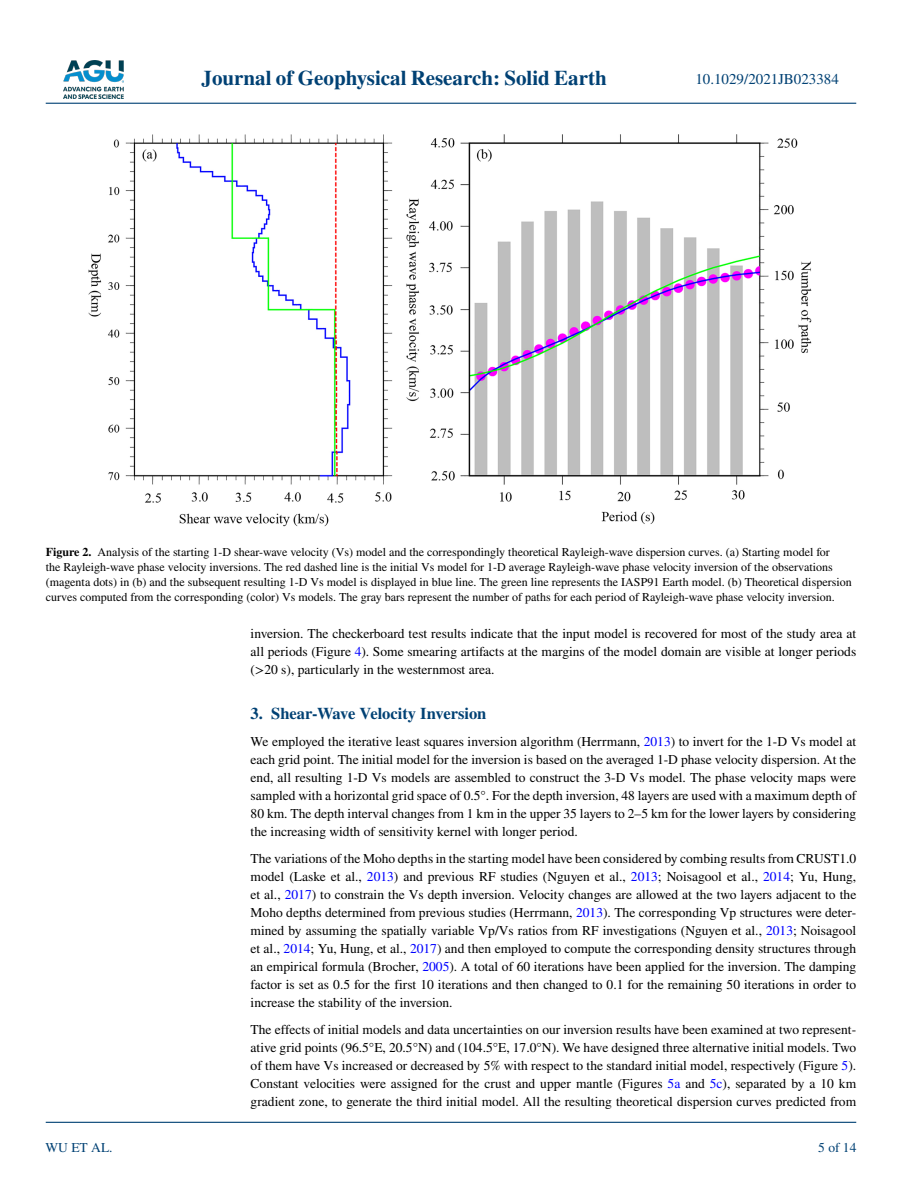
<style>
.page{position:relative;width:902px;height:1183px;background:#fff}
.page>*{position:absolute;margin:0;border:0;box-sizing:border-box;transform-origin:0 0}
.t1{font:700 21px "STIX";color:#004174}
.t2{font:700 16.5px "STIX";color:#004174}
.t3{font:15px "STIX";color:#004174}
.t4{font:13.5px/18px "STIX";color:#000;text-align:justify}
.t5{font:13.5px "STIX";color:#004174}
.t6{font:12px/15px "STIX";color:#000}
.s1{font-weight:700}
.s2{color:#00f}
</style>
<div class="page">
<img style="left:63px;top:60px;width:60px;height:39px">
<hr style="left:46px;top:103px;width:810px;height:1px;background:#004174">
<hr style="left:46px;top:1121px;width:810px;height:1px;background:#004174">
<img style="left:88px;top:134px;width:724px;height:393px">
<h1 class="t1" style="left:201px;top:66px;width:407px">Journal of Geophysical Research: Solid Earth</h1>
<p class="t3" style="left:695px;top:69px;width:145px">10.1029/2021JB023384</p>
<p class="t6" style="left:46px;top:544px;width:807px"><span class="s1">Figure 2.</span> Analysis of the starting 1-D shear-wave velocity (Vs) model and the correspondingly theoretical Rayleigh-wave dispersion curves. (a) Starting model for<br>the Rayleigh-wave phase velocity inversions. The red dashed line is the initial Vs model for 1-D average Rayleigh-wave phase velocity inversion of the observations (magenta dots) in (b) and the subsequent resulting 1-D Vs model is displayed in blue line. The green line represents the IASP91 Earth model. (b) Theoretical dispersion curves computed from the corresponding (color) Vs models. The gray bars represent the number of paths for each period of Rayleigh-wave phase velocity inversion.</p>
<p class="t5" style="left:45px;top:1138px;width:69px">WU ET AL.</p>
<p class="t4" style="left:250px;top:625px;width:607px">inversion. The checkerboard test results indicate that the input model is recovered for most of the study area at all periods (Figure <span class="s2">4</span>). Some smearing artifacts at the margins of the model domain are visible at longer periods (&gt;20 s), particularly in the westernmost area.</p>
<p class="t2" style="left:250px;top:703px;width:237px">3. Shear-Wave Velocity Inversion</p>
<p class="t4" style="left:250px;top:733px;width:607px">We employed the iterative least squares inversion algorithm (Herrmann, <span class="s2">2013</span>) to invert for the 1-D Vs model at each grid point. The initial model for the inversion is based on the averaged 1-D phase velocity dispersion. At the end, all resulting 1-D Vs models are assembled to construct the 3-D Vs model. The phase velocity maps were sampled with a horizontal grid space of 0.5°. For the depth inversion, 48 layers are used with a maximum depth of 80 km. The depth interval changes from 1 km in the upper 35 layers to 2–5 km for the lower layers by considering the increasing width of sensitivity kernel with longer period.</p>
<p class="t4" style="left:250px;top:850px;width:607px">The variations of the Moho depths in the starting model have been considered by combing results from CRUST1.0 model (Laske et al., <span class="s2">2013</span>) and previous RF studies (Nguyen et al., <span class="s2">2013</span>; Noisagool et al., <span class="s2">2014</span>; Yu, Hung, et al., <span class="s2">2017</span>) to constrain the Vs depth inversion. Velocity changes are allowed at the two layers adjacent to the Moho depths determined from previous studies (Herrmann, <span class="s2">2013</span>). The corresponding Vp structures were deter&shy;mined by assuming the spatially variable Vp/Vs ratios from RF investigations (Nguyen et al., <span class="s2">2013</span>; Noisagool et al., <span class="s2">2014</span>; Yu, Hung, et al., <span class="s2">2017</span>) and then employed to compute the corresponding density structures through an empirical formula (Brocher, <span class="s2">2005</span>). A total of 60 iterations have been applied for the inversion. The damping factor is set as 0.5 for the first 10 iterations and then changed to 0.1 for the remaining 50 iterations in order to increase the stability of the inversion.</p>
<p class="t4" style="left:250px;top:1021px;width:607px">The effects of initial models and data uncertainties on our inversion results have been examined at two represent&shy;ative grid points (96.5°E, 20.5°N) and (104.5°E, 17.0°N). We have designed three alternative initial models. Two of them have Vs increased or decreased by 5% with respect to the standard initial model, respectively (Figure <span class="s2">5</span>).<br>Constant velocities were assigned for the crust and upper mantle (Figures <span class="s2">5a</span> and <span class="s2">5c</span>), separated by a 10 km gradient zone, to generate the third initial model. All the resulting theoretical dispersion curves predicted from</p>
<p class="t5" style="left:818px;top:1138px;width:40px">5 of 14</p>
</div>
